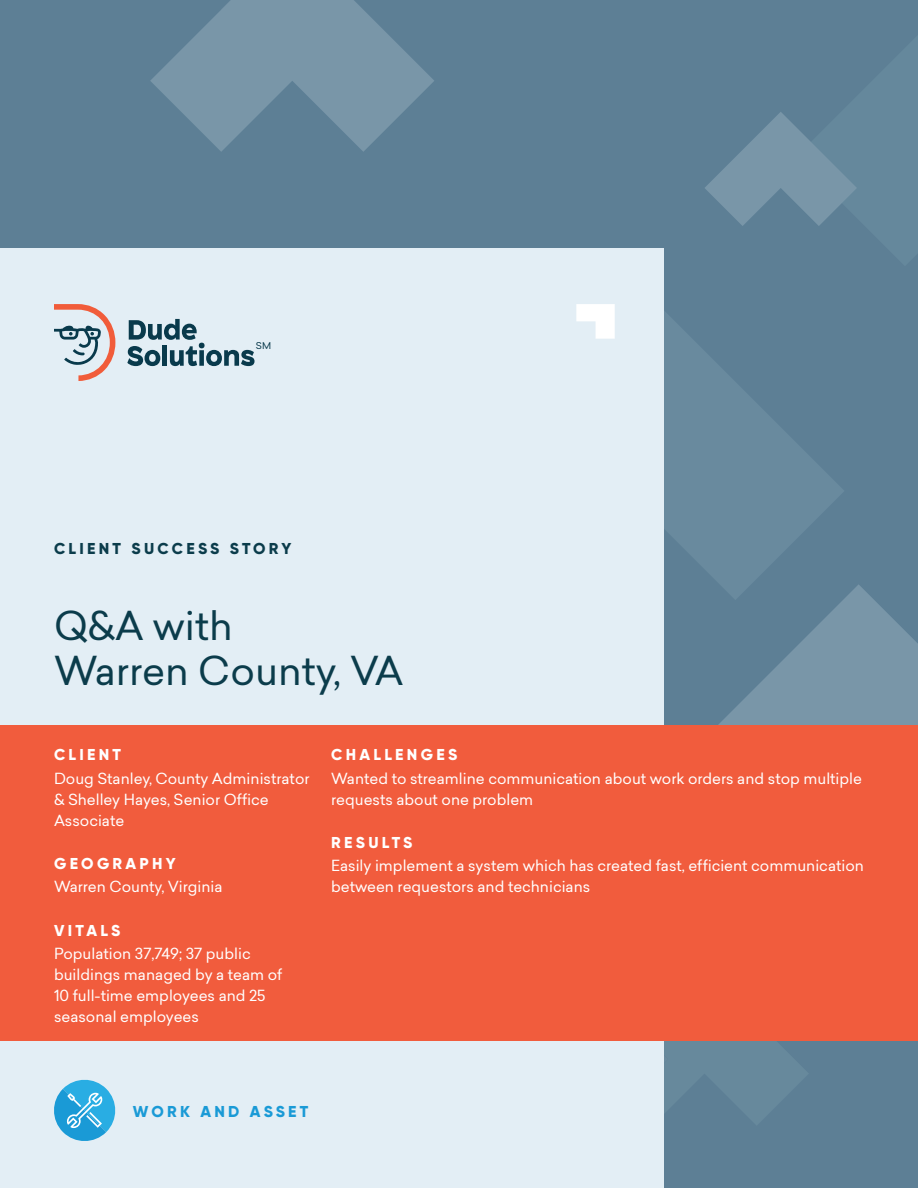
<style>
.page{position:relative;width:918px;height:1188px;background:#5d7f95}
.page>*{position:absolute;margin:0;border:0;box-sizing:border-box;transform-origin:0 0}
.t1{font:39px/45px "Sailec";color:#0b3c4b}
.t2{font:800 15.75px "Gilroy";letter-spacing:.21em;color:#fff}
.t3{font:800 15.75px "Gilroy";letter-spacing:.21em;color:#0b3c4b}
.t4{font:800 15.75px "Gilroy";letter-spacing:.21em;color:#1a9ad6}
.t5{font:15px/21px "Sailec";color:#fff}
.t6{font:9.3px "Sailec";color:#093a4c}
</style>
<div class="page">
<svg style="left:664px;top:311px;width:180px;height:273px;fill:#698a9e"></svg>
<svg style="left:150px;top:0;width:284px;height:152px"></svg>
<svg style="left:718px;top:584px;width:200px;height:141px"></svg>
<svg style="left:705px;top:112px;width:152px;height:114px"></svg>
<svg style="left:664px;top:1040px;width:145px;height:22px"></svg>
<div style="left:0;top:248px;width:664px;height:940px;background:#e3eef5"></div>
<div style="left:0;top:725px;width:918px;height:315px;background:#f15c3d"></div>
<svg style="left:54px;top:304px;width:61px;height:77px"></svg>
<svg style="left:127px;top:319px;width:128px;height:47px"></svg>
<svg style="left:576px;top:304px;width:39px;height:35px"></svg>
<svg style="left:54px;top:1079px;width:62px;height:62px"></svg>
<p class="t6" style="left:256px;top:339px;width:17px">SM</p>
<p class="t3" style="left:54px;top:538px;width:239px">CLIENT SUCCESS STORY</p>
<h1 class="t1" style="left:54px;top:602px;width:351px">Q&amp;A with<br>Warren County, VA</h1>
<p class="t2" style="left:54px;top:745px;width:69px">CLIENT</p>
<p class="t5" style="left:54px;top:767px;width:257px">Doug Stanley, County Administrator &amp; Shelley Hayes, Senior Office<br>Associate</p>
<p class="t2" style="left:54px;top:854px;width:123px">GEOGRAPHY</p>
<p class="t5" style="left:54px;top:876px;width:170px">Warren County, Virginia</p>
<p class="t2" style="left:54px;top:920px;width:68px">VITALS</p>
<p class="t5" style="left:54px;top:943px;width:230px">Population 37,749; 37 public buildings managed by a team of<br>10 full-time employees and 25 seasonal employees</p>
<p class="t2" style="left:331px;top:745px;width:127px">CHALLENGES</p>
<p class="t5" style="left:331px;top:767px;width:532px">Wanted to streamline communication about work orders and stop multiple requests about one problem</p>
<p class="t2" style="left:331px;top:833px;width:83px">RESULTS</p>
<p class="t5" style="left:331px;top:855px;width:534px">Easily implement a system which has created fast, efficient communication between requestors and technicians</p>
<p class="t4" style="left:133px;top:1102px;width:177px">WORK AND ASSET</p>
</div>
